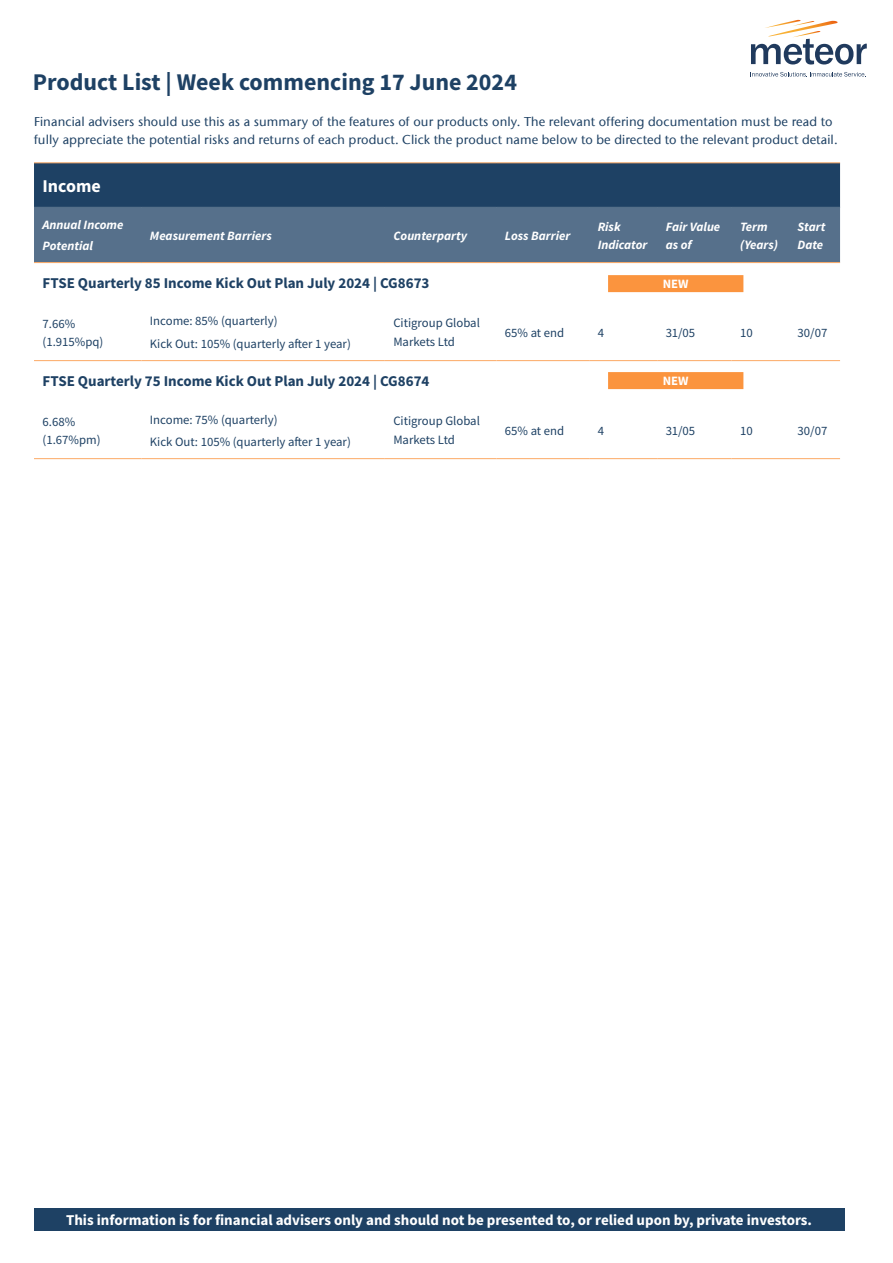
<style>
.page{position:relative;width:893px;height:1263px;background:#fff}
.page>*{position:absolute;margin:0;border:0;box-sizing:border-box;transform-origin:0 0}
.t1{font:700 24px "Source Sans Pro";color:#1e4164}
.t2{font:700 18px "Source Sans Pro";color:#fff}
.t3{font:700 15px "Source Sans Pro";color:#fff}
.t4{font:700 15px "Source Sans Pro";color:#1e4164}
.t5{font:500 12.75px/18px "ITC Stone Sans Com";letter-spacing:.01em;color:#1e4164}
.t6{font:12.75px/18px "Source Sans Pro";color:#1e4164}
.t7{font:italic 700 12.75px/18px "Source Sans Pro";color:#fff}
.t8{font:700 12.75px "Source Sans Pro";color:#fff}
</style>
<div class="page">
<div style="left:34px;top:1208px;width:810px;height:22px;background:#1e4164"></div>
<svg style="left:751px;top:20px;width:116px;height:45px"></svg>
<svg style="left:750px;top:72px;width:116px;height:5px"></svg>
<div style="left:34px;top:164px;width:806px;height:43px;background:#1e4164"></div>
<div style="left:34px;top:208px;width:806px;height:54px;background:#56708b"></div>
<hr style="left:34px;top:207px;width:107px;height:1px;background:#4b6783">
<hr style="left:141px;top:207px;width:244px;height:1px;background:#4b6783">
<hr style="left:385px;top:207px;width:111px;height:1px;background:#4b6783">
<hr style="left:496px;top:207px;width:93px;height:1px;background:#4b6783">
<hr style="left:589px;top:207px;width:68px;height:1px;background:#4b6783">
<hr style="left:657px;top:207px;width:75px;height:1px;background:#4b6783">
<hr style="left:732px;top:207px;width:57px;height:1px;background:#4b6783">
<hr style="left:789px;top:207px;width:51px;height:1px;background:#4b6783">
<hr style="left:34px;top:163px;width:107px;height:1px;background:#fca965">
<hr style="left:141px;top:163px;width:244px;height:1px;background:#fca965">
<hr style="left:385px;top:163px;width:111px;height:1px;background:#fca965">
<hr style="left:496px;top:163px;width:93px;height:1px;background:#fca965">
<hr style="left:589px;top:163px;width:68px;height:1px;background:#fca965">
<hr style="left:657px;top:163px;width:75px;height:1px;background:#fca965">
<hr style="left:732px;top:163px;width:57px;height:1px;background:#fca965">
<hr style="left:34px;top:262px;width:107px;height:1px;background:#fca965">
<hr style="left:141px;top:262px;width:244px;height:1px;background:#fca965">
<hr style="left:385px;top:262px;width:111px;height:1px;background:#fca965">
<hr style="left:496px;top:262px;width:93px;height:1px;background:#fca965">
<hr style="left:589px;top:262px;width:68px;height:1px;background:#fca965">
<hr style="left:657px;top:262px;width:75px;height:1px;background:#fca965">
<hr style="left:732px;top:262px;width:57px;height:1px;background:#fca965">
<hr style="left:789px;top:262px;width:51px;height:1px;background:#fca965">
<hr style="left:34px;top:360px;width:107px;height:1px;background:#fca965">
<hr style="left:141px;top:360px;width:244px;height:1px;background:#fca965">
<hr style="left:385px;top:360px;width:111px;height:1px;background:#fca965">
<hr style="left:496px;top:360px;width:93px;height:1px;background:#fca965">
<hr style="left:589px;top:360px;width:68px;height:1px;background:#fca965">
<hr style="left:657px;top:360px;width:75px;height:1px;background:#fca965">
<hr style="left:732px;top:360px;width:57px;height:1px;background:#fca965">
<hr style="left:789px;top:360px;width:51px;height:1px;background:#fca965">
<hr style="left:34px;top:458px;width:107px;height:1px;background:#fca965">
<hr style="left:141px;top:458px;width:244px;height:1px;background:#fca965">
<hr style="left:385px;top:458px;width:111px;height:1px;background:#fca965">
<hr style="left:496px;top:458px;width:93px;height:1px;background:#fca965">
<hr style="left:589px;top:458px;width:68px;height:1px;background:#fca965">
<hr style="left:657px;top:458px;width:75px;height:1px;background:#fca965">
<hr style="left:732px;top:458px;width:57px;height:1px;background:#fca965">
<hr style="left:789px;top:458px;width:51px;height:1px;background:#fca965">
<hr style="left:789px;top:163px;width:51px;height:1px;background:#fca965">
<div style="left:609px;top:373px;width:134px;height:15px;background:#fb943e"></div>
<div style="left:608px;top:372px;width:135px;height:17px;border:2px solid #fb943e"></div>
<div style="left:609px;top:276px;width:134px;height:15px;background:#fb943e"></div>
<div style="left:608px;top:275px;width:135px;height:17px;border:2px solid #fb943e"></div>
<h1 class="t1" style="left:33px;top:65px;width:486px">Product List | Week commencing 17 June 2024</h1>
<p class="t5" style="left:34px;top:112px;width:805px">Financial advisers should use this as a summary of the features of our products only. The relevant offering documentation must be read to fully appreciate the potential risks and returns of each product. Click the product name below to be directed to the relevant product detail.</p>
<h2 class="t2" style="left:43px;top:174px;width:60px">Income</h2>
<p class="t7" style="left:43px;top:214px;width:82px;line-height:21px">Annual Income<br>Potential</p>
<p class="t7" style="left:150px;top:226px;width:123px">Measurement Barriers</p>
<p class="t7" style="left:393px;top:226px;width:75px">Counterparty</p>
<p class="t7" style="left:505px;top:226px;width:67px">Loss Barrier</p>
<p class="t7" style="left:598px;top:217px;width:51px">Risk<br>Indicator</p>
<p class="t7" style="left:666px;top:217px;width:56px">Fair Value as of</p>
<p class="t7" style="left:740px;top:217px;width:39px">Term (Years)</p>
<p class="t7" style="left:797px;top:217px;width:29px">Start<br>Date</p>
<p class="t4" style="left:43px;top:273px;width:389px">FTSE Quarterly 85 Income Kick Out Plan July 2024 | CG8673</p>
<p class="t6" style="left:43px;top:314px;width:62px">7.66% (1.915%pq)</p>
<p class="t6" style="left:150px;top:310px;width:203px;line-height:22.2px">Income: 85% (quarterly)<br>Kick Out: 105% (quarterly after 1 year)</p>
<p class="t6" style="left:393px;top:313px;width:88px;line-height:18.8px">Citigroup Global<br>Markets Ltd</p>
<p class="t6" style="left:505px;top:323px;width:61px">65% at end</p>
<p class="t6" style="left:598px;top:323px;width:8px">4</p>
<p class="t6" style="left:666px;top:323px;width:31px">31/05</p>
<p class="t6" style="left:740px;top:323px;width:14px">10</p>
<p class="t6" style="left:797px;top:323px;width:31px">30/07</p>
<p class="t4" style="left:43px;top:371px;width:389px">FTSE Quarterly 75 Income Kick Out Plan July 2024 | CG8674</p>
<p class="t6" style="left:43px;top:412px;width:60px">6.68% (1.67%pm)</p>
<p class="t6" style="left:150px;top:408px;width:203px;line-height:22.2px">Income: 75% (quarterly)<br>Kick Out: 105% (quarterly after 1 year)</p>
<p class="t6" style="left:393px;top:412px;width:88px;line-height:18.8px">Citigroup Global<br>Markets Ltd</p>
<p class="t6" style="left:505px;top:421px;width:61px">65% at end</p>
<p class="t6" style="left:598px;top:421px;width:8px">4</p>
<p class="t6" style="left:666px;top:421px;width:31px">31/05</p>
<p class="t6" style="left:740px;top:421px;width:14px">10</p>
<p class="t6" style="left:797px;top:421px;width:31px">30/07</p>
<p class="t8" style="left:663px;top:276px;width:27px">NEW</p>
<p class="t8" style="left:663px;top:372px;width:27px">NEW</p>
<p class="t3" style="left:66px;top:1209px;width:747px">This information is for financial advisers only and should not be presented to, or relied upon by, private investors.</p>
</div>
